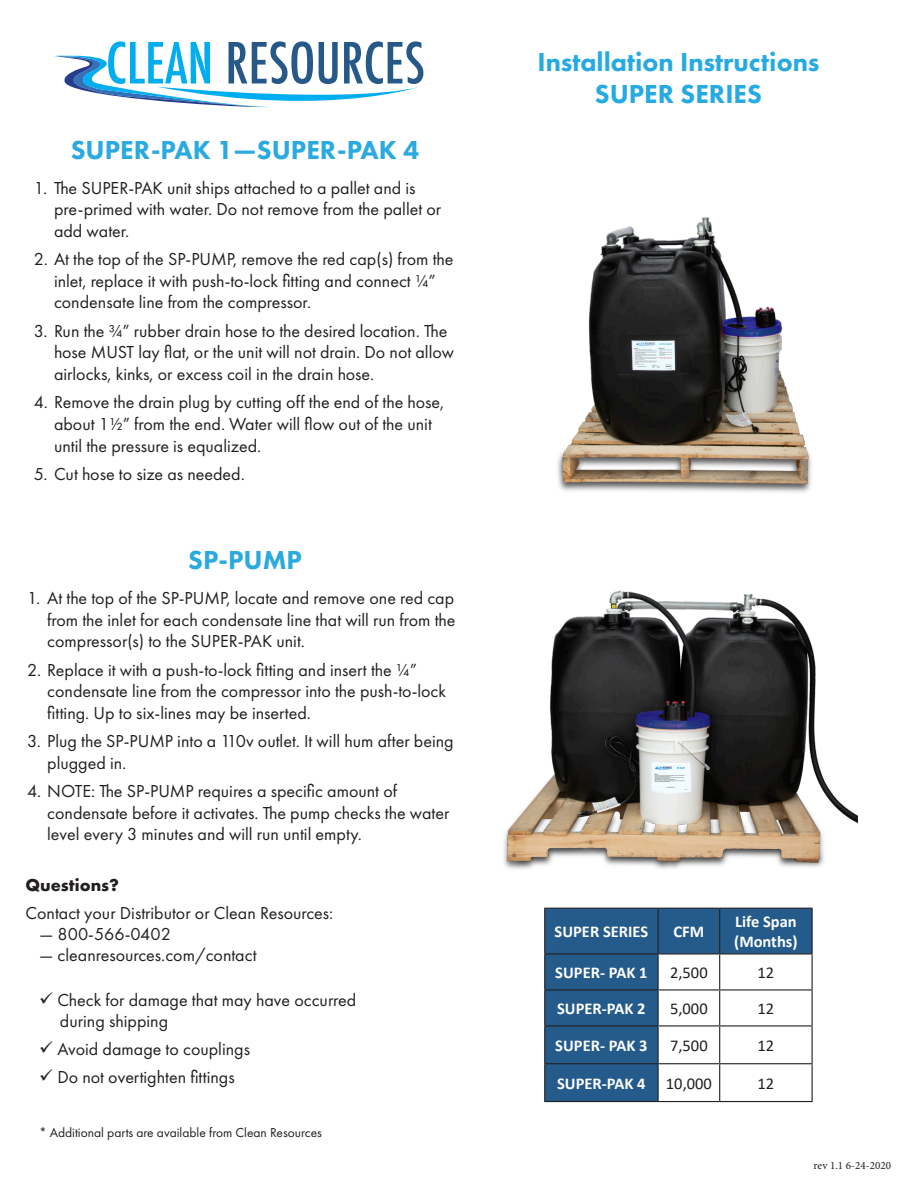
<style>
.page{position:relative;width:918px;height:1188px;background:#fff}
.page>*{position:absolute;margin:0;border:0;box-sizing:border-box;transform-origin:0 0}
.t1{font:800 27px/32.4px "Futura PT";color:#26aae1;text-align:center}
.t2{font:800 27px "Futura PT";color:#2baadf}
.t3{font:18px/21.6px "Futura PT";color:#231f20}
.t4{font:700 18px "Futura PT";color:#231f20}
.t5{font:700 16.5px/19.8px "Calibri";color:#fff}
.t6{font:16.5px "Calibri";color:#231f20}
.t7{font:13.5px "Futura PT";color:#231f20}
.t8{font:11.1px "Minion Pro";color:#231f20}
</style>
<div class="page">
<img style="left:557px;top:217px;width:255px;height:276px">
<img style="left:503px;top:590px;width:354px;height:279px">
<svg style="left:54px;top:41px;width:377px;height:67px"></svg>
<div style="left:545px;top:909px;width:267px;height:192px;background:#255b8b"></div>
<svg style="left:659px;top:955px;width:153px;height:146px"></svg>
<hr style="left:544px;top:955px;width:1px;height:34px;background:#231f20">
<hr style="left:658px;top:953px;width:62px;height:2px;background:#231f20">
<hr style="left:658px;top:955px;width:1px;height:34px;background:#231f20">
<hr style="left:720px;top:953px;width:93px;height:2px;background:#231f20">
<hr style="left:719px;top:955px;width:1px;height:34px;background:#231f20">
<hr style="left:812px;top:955px;width:1px;height:34px;background:#231f20">
<hr style="left:544px;top:989px;width:114px;height:2px;background:#231f20">
<hr style="left:544px;top:991px;width:1px;height:34px;background:#231f20">
<hr style="left:658px;top:989px;width:62px;height:2px;background:#231f20">
<hr style="left:658px;top:991px;width:1px;height:34px;background:#231f20">
<hr style="left:720px;top:989px;width:93px;height:2px;background:#231f20">
<hr style="left:719px;top:991px;width:1px;height:34px;background:#231f20">
<hr style="left:812px;top:991px;width:1px;height:34px;background:#231f20">
<hr style="left:544px;top:1025px;width:114px;height:2px;background:#231f20">
<hr style="left:544px;top:1027px;width:1px;height:36px;background:#231f20">
<hr style="left:658px;top:1025px;width:62px;height:2px;background:#231f20">
<hr style="left:658px;top:1027px;width:1px;height:36px;background:#231f20">
<hr style="left:720px;top:1025px;width:93px;height:2px;background:#231f20">
<hr style="left:719px;top:1027px;width:1px;height:36px;background:#231f20">
<hr style="left:812px;top:1027px;width:1px;height:36px;background:#231f20">
<hr style="left:544px;top:1063px;width:114px;height:1px;background:#231f20">
<hr style="left:544px;top:1064px;width:1px;height:37px;background:#231f20">
<hr style="left:658px;top:1063px;width:62px;height:1px;background:#231f20">
<hr style="left:658px;top:1064px;width:1px;height:37px;background:#231f20">
<hr style="left:720px;top:1063px;width:93px;height:1px;background:#231f20">
<hr style="left:719px;top:1064px;width:1px;height:37px;background:#231f20">
<hr style="left:812px;top:1064px;width:1px;height:37px;background:#231f20">
<hr style="left:544px;top:1101px;width:114px;height:1px;background:#231f20">
<hr style="left:658px;top:1101px;width:62px;height:1px;background:#231f20">
<hr style="left:720px;top:1101px;width:93px;height:1px;background:#231f20">
<hr style="left:658px;top:908px;width:62px;height:1px;background:#231f20">
<hr style="left:720px;top:908px;width:93px;height:1px;background:#231f20">
<hr style="left:719px;top:909px;width:1px;height:44px;background:#231f20">
<hr style="left:812px;top:909px;width:1px;height:44px;background:#231f20">
<hr style="left:544px;top:909px;width:1px;height:44px;background:#231f20">
<hr style="left:544px;top:908px;width:114px;height:1px;background:#231f20">
<hr style="left:658px;top:909px;width:1px;height:44px;background:#231f20">
<hr style="left:544px;top:953px;width:114px;height:2px;background:#231f20">
<p class="t2" style="left:71px;top:133px;width:350px">SUPER-PAK 1—SUPER-PAK 4</p>
<p class="t3" style="left:54px;top:177px;width:389px;text-indent:-20px">1. The SUPER-PAK unit ships attached to a pallet and is pre-primed with water. Do not remove from the pallet or add water.</p>
<p class="t3" style="left:54px;top:248px;width:401px;text-indent:-20px">2. At the top of the SP-PUMP, remove the red cap(s) from the inlet, replace it with push-to-lock fitting and connect ¼” condensate line from the compressor.</p>
<p class="t3" style="left:54px;top:320px;width:402px;text-indent:-20px">3. Run the ¾” rubber drain hose to the desired location. The hose MUST lay flat, or the unit will not drain. Do not allow airlocks, kinks, or excess coil in the drain hose.</p>
<p class="t3" style="left:54px;top:391px;width:392px;text-indent:-20px">4. Remove the drain plug by cutting off the end of the hose, about 1½” from the end. Water will flow out of the unit until the pressure is equalized.</p>
<p class="t3" style="left:34px;top:463px;width:213px">5. Cut hose to size as needed.</p>
<p class="t2" style="left:188px;top:543px;width:115px">SP-PUMP</p>
<p class="t3" style="left:47px;top:587px;width:410px;text-align:justify;text-indent:-20px">1. At the top of the SP-PUMP, locate and remove one red cap from the inlet for each condensate line that will run from the compressor(s) to the SUPER-PAK unit.</p>
<p class="t3" style="left:47px;top:659px;width:400px;text-indent:-20px">2. Replace it with a push-to-lock fitting and insert the ¼” condensate line from the compressor into the push-to-lock fitting. Up to six-lines may be inserted.</p>
<p class="t3" style="left:47px;top:730px;width:408px;text-indent:-20px">3. Plug the SP-PUMP into a 110v outlet. It will hum after being plugged in.</p>
<p class="t3" style="left:47px;top:780px;width:404px;text-indent:-20px">4. NOTE: The SP-PUMP requires a specific amount of condensate before it activates. The pump checks the water level every 3 minutes and will run until empty.</p>
<p class="t4" style="left:26px;top:874px;width:95px">Questions?</p>
<p class="t3" style="left:26px;top:902px;width:309px">Contact your Distributor or Clean Resources:</p>
<p class="t3" style="left:39px;top:923px;width:133px">— 800-566-0402</p>
<p class="t3" style="left:39px;top:944px;width:219px">— cleanresources.com/contact</p>
<p class="t3" style="left:60px;top:990px;width:298px;line-height:21px;text-indent:-21px">✓ Check for damage that may have occurred during shipping</p>
<p class="t3" style="left:39px;top:1038px;width:213px">✓ Avoid damage to couplings</p>
<p class="t3" style="left:39px;top:1066px;width:197px">✓ Do not overtighten fittings</p>
<p class="t7" style="left:39px;top:1125px;width:285px">* Additional parts are available from Clean Resources</p>
<p class="t1" style="left:537px;top:45px;width:283px">Installation Instructions<br>SUPER SERIES</p>
<p class="t5" style="left:555px;top:922px;width:95px">SUPER SERIES</p>
<p class="t5" style="left:674px;top:922px;width:32px">CFM</p>
<p class="t5" style="left:734px;top:912px;width:65px">Life Span (Months)</p>
<p class="t5" style="left:555px;top:963px;width:94px">SUPER- PAK 1</p>
<p class="t6" style="left:670px;top:961px;width:39px">2,500</p>
<p class="t6" style="left:758px;top:961px;width:18px">12</p>
<p class="t5" style="left:557px;top:999px;width:90px">SUPER-PAK 2</p>
<p class="t6" style="left:670px;top:997px;width:39px">5,000</p>
<p class="t6" style="left:758px;top:997px;width:18px">12</p>
<p class="t5" style="left:555px;top:1035px;width:94px">SUPER- PAK 3</p>
<p class="t6" style="left:670px;top:1034px;width:39px">7,500</p>
<p class="t6" style="left:758px;top:1034px;width:18px">12</p>
<p class="t5" style="left:557px;top:1073px;width:90px">SUPER-PAK 4</p>
<p class="t6" style="left:666px;top:1072px;width:47px">10,000</p>
<p class="t6" style="left:758px;top:1072px;width:18px">12</p>
<p class="t8" style="left:814px;top:1158px;width:79px">rev 1.1 6-24-2020</p>
</div>
